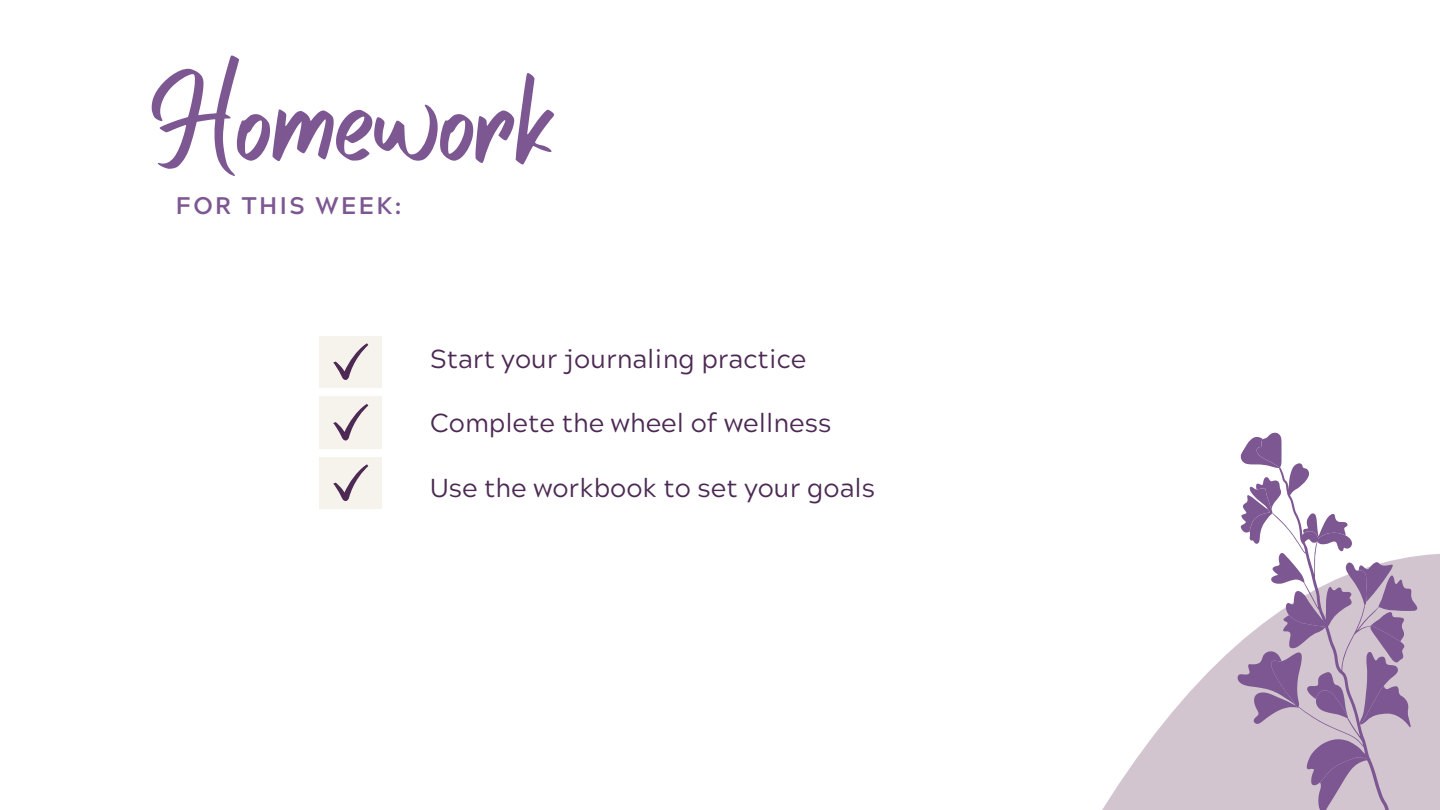
<style>
.page{position:relative;width:1440px;height:810px;background:#fff}
.page>*{position:absolute;margin:0;border:0;box-sizing:border-box;transform-origin:0 0}
.t1{font:118.2px "Vintage Moon";color:#7d5792}
.t2{font:26px "Acherus Grotesque";color:#4c2a53}
.t3{font:700 24px "Acherus Grotesque";letter-spacing:.1em;color:#7d5792}
</style>
<div class="page">
<div style="left:319px;top:336px;width:63px;height:52px;background:#f6f3ec"></div>
<svg style="left:333px;top:343px;width:35px;height:37px"></svg>
<div style="left:319px;top:397px;width:63px;height:51px;background:#f6f3ec"></div>
<svg style="left:333px;top:404px;width:35px;height:37px"></svg>
<div style="left:319px;top:457px;width:63px;height:52px;background:#f6f3ec"></div>
<svg style="left:333px;top:464px;width:35px;height:37px"></svg>
<svg style="left:1111px;top:768px;width:28px;height:42px"></svg>
<svg style="left:1130px;top:432px;width:310px;height:372px"></svg>
<p class="t1" style="left:152px;top:54px;width:403px">Homework</p>
<p class="t3" style="left:176px;top:196px;width:227px">FOR THIS WEEK:</p>
<p class="t2" style="left:430px;top:348px;width:378px">Start your journaling practice</p>
<p class="t2" style="left:430px;top:413px;width:403px">Complete the wheel of wellness</p>
<p class="t2" style="left:430px;top:477px;width:446px">Use the workbook to set your goals</p>
</div>
